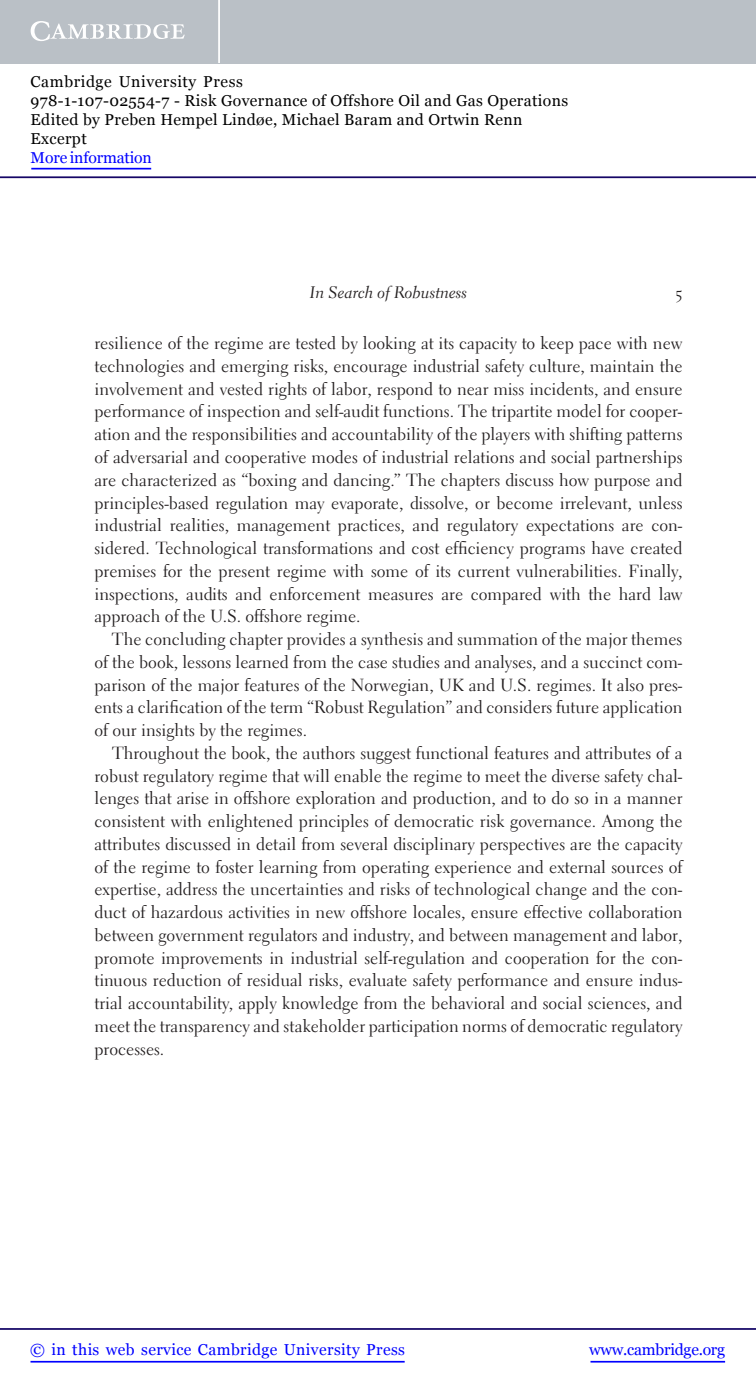
<style>
.page{position:relative;width:756px;height:1388px;background:#fff}
.page>*{position:absolute;margin:0;border:0;box-sizing:border-box;transform-origin:0 0}
.t1{font:17.5px/22.8px "Electra LT Std";color:#231f20;text-align:justify}
.t2{font:16.62px "Electra LT Std Cursive";color:#231f20}
.t3{font:16.62px "Electra LT Std";color:#231f20}
.t4{font:15.75px/18.9px "Georgia";letter-spacing:.025em;color:#000}
.t5{font:15.75px "Georgia";letter-spacing:.025em;color:#00f}
.t6{font:15.75px "Georgia";letter-spacing:-.015em;color:#00f}
.t7{font:15.75px "Georgia";letter-spacing:-.01em;color:#00f}
</style>
<div class="page">
<hr style="left:591px;top:1361px;width:134px;height:1px;background:#00f">
<hr style="left:0;top:1328px;width:756px;height:2px;background:#150666">
<hr style="left:31px;top:1361px;width:374px;height:1px;background:#00f">
<div style="left:0;top:0;width:756px;height:63px;background:#bac0c6"></div>
<svg style="left:31px;top:21px;width:154px;height:20px"></svg>
<hr style="left:218px;top:0;width:2px;height:63px;background:#fff">
<hr style="left:0;top:176px;width:756px;height:2px;background:#150666">
<hr style="left:31px;top:168px;width:120px;height:1px;background:#00f">
<p class="t4" style="left:31px;top:72px;width:539px">Cambridge University Press<br>978-1-107-02554-7 - Risk Governance of Offshore Oil and Gas Operations Edited by Preben Hempel Lindøe, Michael Baram and Ortwin Renn Excerpt</p>
<p class="t7" style="left:31px;top:148px;width:123px">More information</p>
<p class="t2" style="left:310px;top:285px;width:159px">In Search of Robustness</p>
<p class="t3" style="left:675px;top:285px;width:9px">5</p>
<p class="t1" style="left:94px;top:334px;width:590px">resilience of the regime are tested by looking at its capacity to keep pace with new technologies and emerging risks, encourage industrial safety culture, maintain the involvement and vested rights of labor, respond to near miss incidents, and ensure performance of inspection and self- audit functions. The tripartite model for cooper&shy;ation and the responsibilities and accountability of the players with shifting patterns of adversarial and cooperative modes of industrial relations and social partnerships are characterized as “boxing and dancing.” The chapters discuss how purpose and principles- based regulation may evaporate, dissolve, or become irrelevant, unless industrial realities, management practices, and regulatory expectations are con&shy;sidered. Technological transformations and cost efficiency programs have created premises for the present regime with some of its current vulnerabilities. Finally, inspections, audits and enforcement measures are compared with the hard law approach of the U.S. offshore regime.</p>
<p class="t1" style="left:94px;top:629px;width:590px;text-indent:17px">The concluding chapter provides a synthesis and summation of the major themes of the book, lessons learned from the case studies and analyses, and a succinct com&shy;parison of the major features of the Norwegian, UK and U.S. regimes. It also pres&shy;ents a clarification of the term “Robust Regulation” and considers future application of our insights by the regimes.</p>
<p class="t1" style="left:94px;top:743px;width:591px;text-indent:18px">Throughout the book, the authors suggest functional features and attributes of a robust regulatory regime that will enable the regime to meet the diverse safety chal&shy;lenges that arise in offshore exploration and production, and to do so in a manner consistent with enlightened principles of democratic risk governance. Among the attributes discussed in detail from several disciplinary perspectives are the capacity of the regime to foster learning from operating experience and external sources of expertise, address the uncertainties and risks of technological change and the con&shy;duct of hazardous activities in new offshore locales, ensure effective collaboration between government regulators and industry, and between management and labor, promote improvements in industrial self- regulation and cooperation for the con&shy;tinuous reduction of residual risks, evaluate safety performance and ensure indus&shy;trial accountability, apply knowledge from the behavioral and social sciences, and meet the transparency and stakeholder participation norms of democratic regulatory processes.</p>
<p class="t5" style="left:30px;top:1340px;width:376px">© in this web service Cambridge University Press</p>
<p class="t6" style="left:589px;top:1340px;width:137px">www.cambridge.org</p>
</div>
